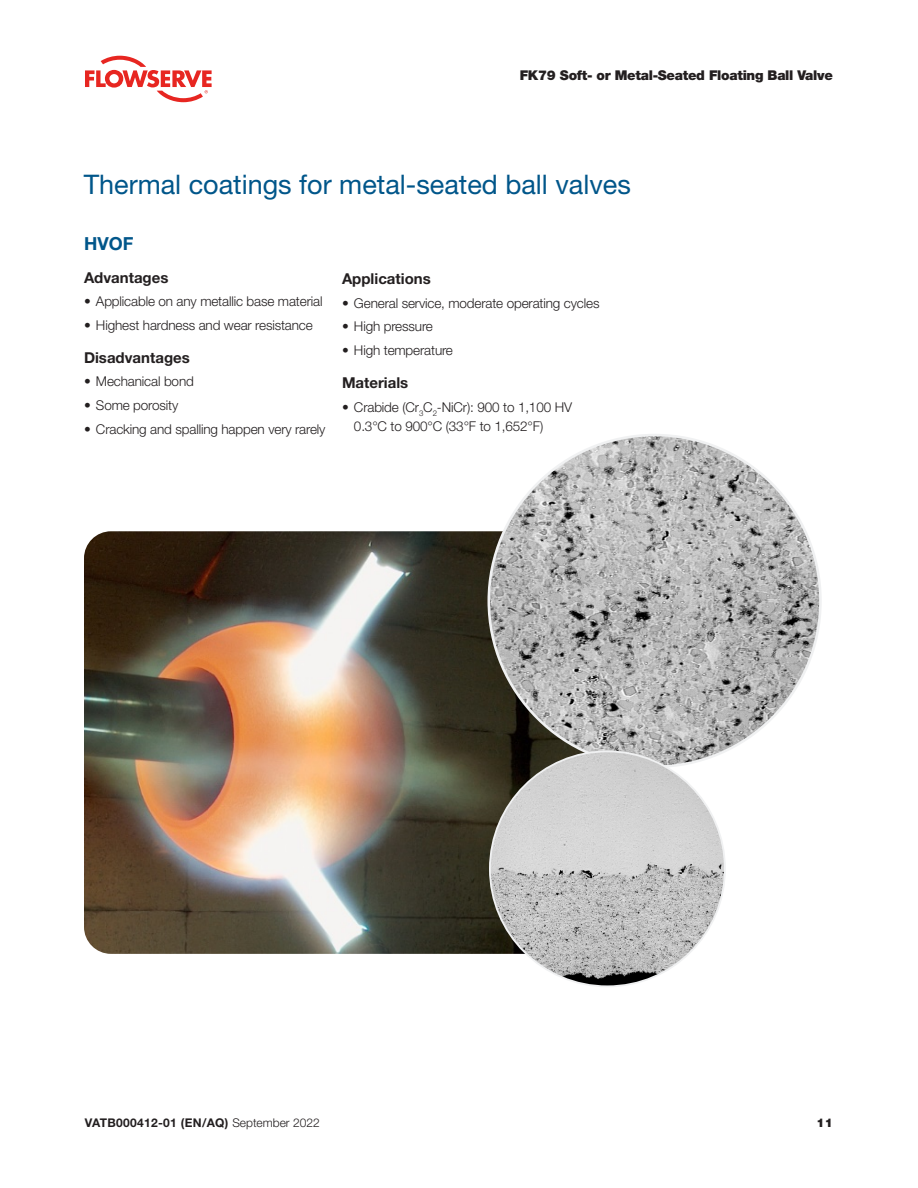
<style>
.page{position:relative;width:918px;height:1188px;background:#fff}
.page>*{position:absolute;margin:0;border:0;box-sizing:border-box;transform-origin:0 0}
.Headline_Level_2__bl{font:27px "Helvetica Neue LT Std";color:#00568a}
.Subhead_Level_1__blu{font:700 18px "Helvetica Neue LT Std";color:#00568a}
.Subhead_Level_2__bla{font:700 15px "Helvetica Neue LT Std";color:#231f20}
.t1{font:300 13.5px/19.5px "Helvetica Neue LT Std";letter-spacing:-.01em;color:#231f20}
.t2{font:900 13.5px "Helvetica Neue LT Std";letter-spacing:-.02em;color:#231f20}
.t3{font:700 12px "Helvetica Neue LT Std";letter-spacing:.025em;color:#231f20}
.t4{font:900 12px "Helvetica Neue LT Std";color:#231f20}
.s1{font-weight:300}
</style>
<div class="page">
<svg style="left:85px;top:56px;width:127px;height:46px"></svg>
<img style="left:84px;top:531px;width:501px;height:423px">
<img style="left:489px;top:435px;width:331px;height:332px;border-radius:166px">
<img style="left:490px;top:751px;width:235px;height:235px;border-radius:117px">
<p class="t2" style="left:520px;top:67px;width:315px">FK79 Soft- or Metal-Seated Floating Ball Valve</p>
<p class="Headline_Level_2__bl" style="left:84px;top:168px;width:549px">Thermal coatings for metal-seated ball valves</p>
<p class="Subhead_Level_1__blu" style="left:84px;top:233px;width:51px">HVOF</p>
<p class="Subhead_Level_2__bla" style="left:84px;top:268px;width:86px">Advantages</p>
<p class="t1" style="left:84px;top:292px;width:240px">• Applicable on any metallic base material</p>
<p class="t1" style="left:84px;top:315px;width:230px">• Highest hardness and wear resistance</p>
<p class="Subhead_Level_2__bla" style="left:84px;top:348px;width:107px">Disadvantages</p>
<p class="t1" style="left:84px;top:372px;width:111px">• Mechanical bond</p>
<p class="t1" style="left:84px;top:395px;width:96px">• Some porosity</p>
<p class="t1" style="left:84px;top:419px;width:243px">• Cracking and spalling happen very rarely</p>
<p class="Subhead_Level_2__bla" style="left:342px;top:269px;width:90px">Applications</p>
<p class="t1" style="left:342px;top:293px;width:259px">• General service, moderate operating cycles</p>
<p class="t1" style="left:342px;top:317px;width:92px">• High pressure</p>
<p class="t1" style="left:342px;top:340px;width:112px">• High temperature</p>
<p class="Subhead_Level_2__bla" style="left:342px;top:373px;width:68px">Materials</p>
<p class="t1" style="left:354px;top:397px;width:220px;text-indent:-12px">• Crabide (Cr<sub>3</sub>C<sub>2</sub>-NiCr): 900 to 1,100 HV<br>0.3°C to 900°C (33°F to 1,652°F)</p>
<p class="t3" style="left:85px;top:1115px;width:236px">VATB000412-01 (EN/AQ) <span class="s1">September 2022</span></p>
<p class="t4" style="left:817px;top:1115px;width:18px">11</p>
</div>
